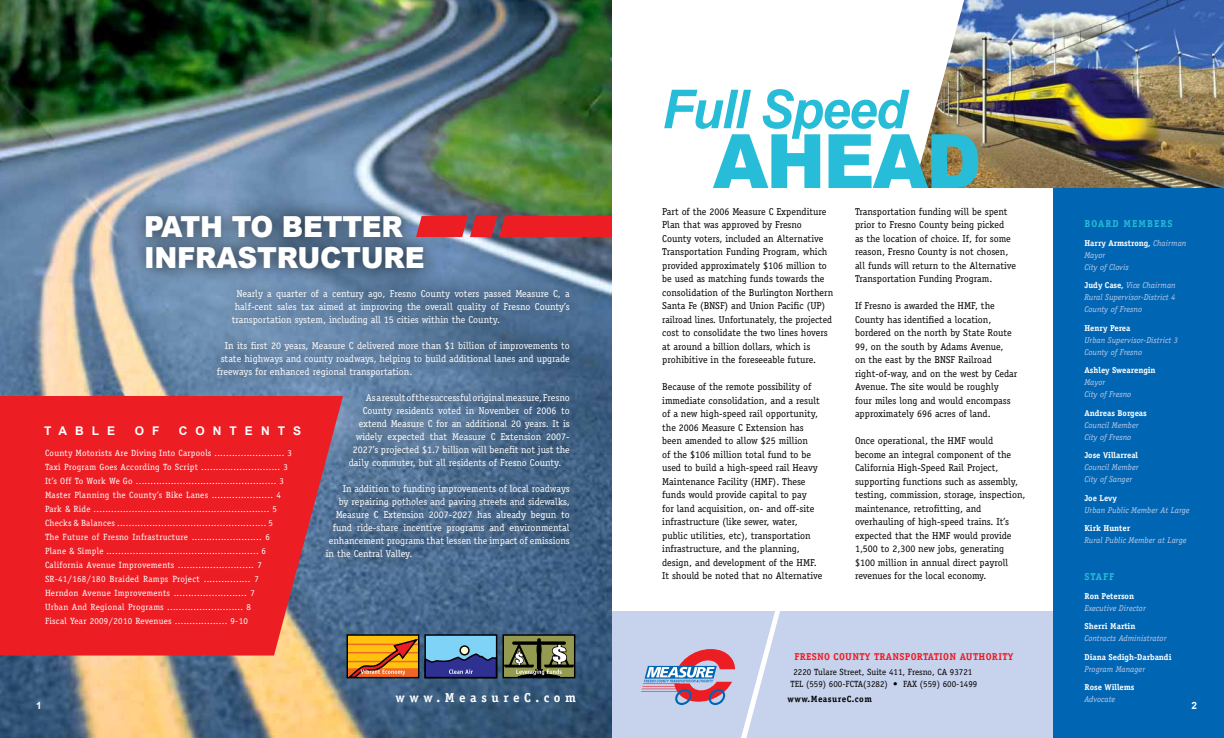
<style>
.page{position:relative;width:1224px;height:738px;background:#fff}
.page>*{position:absolute;margin:0;border:0;box-sizing:border-box;transform-origin:0 0}
.t1{font:900 75px "Arial";letter-spacing:-.03em;color:#27bcd7;scale:.95 1}
.t2{font:italic 700 53.7px "Arial";letter-spacing:-.03em;color:#27bcd7;scale:.95 1}
.t3{font:900 29px/31px "Arial";letter-spacing:-.01em;color:#fff;scale:.95 1}
.t4{font:700 13px "Officina Serif";letter-spacing:.35em;color:#fff}
.t5{font:700 12px "Arial";letter-spacing:.67em;color:#fff}
.t6{font:10px/13.5px "Officina Serif";color:#000}
.t7{font:10px "Officina Serif";color:#fff}
.t8{font:700 10px "Officina Serif";letter-spacing:.03em;color:#ed1d24}
.t9{font:700 10px "Officina Serif";letter-spacing:.1em;color:#27bcd7}
.t10{font:700 10px "Arial";color:#fff}
.t11{font:9px/14px "Officina Serif";letter-spacing:.03em;color:#fff}
.t12{font:9px/11.6px "Officina Serif";color:#000;text-align:center}
.t13{font:700 9px "Officina Serif";letter-spacing:.05em;color:#000}
.t14{font:italic 8.5px/12px "Officina Serif";color:#bbc9e7}
.t15{font:700 8.5px "Officina Serif";color:#fff}
.s1{font-weight:700;font-style:normal;color:#fff}
</style>
<div class="page">
<div style="left:775px;top:611px;width:278px;height:127px;background:#c7d2ec"></div>
<svg style="left:612px;top:611px;width:163px;height:127px;background:#c5c5de"></svg>
<div style="left:1053px;top:0;width:171px;height:738px;background:#0066b3"></div>
<img style="left:0;top:0;width:612px;height:738px">
<div style="left:128px;top:198px;width:310px;height:86px;background:#000;opacity:.75"></div>
<svg style="left:416px;top:216px;width:196px;height:21px;background:#e0262e"></svg>
<svg style="left:0;top:396px;width:343px;height:260px;background:#e3242c"></svg>
<img style="left:914px;top:0;width:310px;height:188px">
<div style="left:199px;top:272px;width:383px;height:299px;background:#000;opacity:.75"></div>
<svg style="left:347px;top:634px;width:229px;height:44px;background:#80775a"></svg>
<h3 class="t3" style="left:144px;top:210px;width:297px">PATH TO BETTER<br>INFRASTRUCTURE</h3>
<p class="t7" style="left:237px;top:287px;width:334px">Nearly a quarter of a century ago, Fresno County voters passed Measure C, a</p>
<p class="t7" style="left:235px;top:300px;width:337px">half-cent sales tax aimed at improving the overall quality of Fresno County’s</p>
<p class="t7" style="left:232px;top:313px;width:270px">transportation system, including all 15 cities within the County.</p>
<p class="t7" style="left:225px;top:339px;width:346px">In its first 20 years, Measure C delivered more than $1 billion of improvements to</p>
<p class="t7" style="left:221px;top:352px;width:350px">state highways and county roadways, helping to build additional lanes and upgrade</p>
<p class="t7" style="left:217px;top:365px;width:197px">freeways for enhanced regional transportation.</p>
<p class="t7" style="left:366px;top:391px;width:205px">As a result of the successful original measure, Fresno</p>
<p class="t7" style="left:363px;top:404px;width:208px">County residents voted in November of 2006 to</p>
<p class="t7" style="left:359px;top:417px;width:212px">extend Measure C for an additional 20 years. It is</p>
<p class="t7" style="left:356px;top:430px;width:215px">widely expected that Measure C Extension 2007-</p>
<p class="t7" style="left:353px;top:443px;width:219px">2027’s projected $1.7 billion will benefit not just the</p>
<p class="t7" style="left:349px;top:456px;width:214px">daily commuter, but all residents of Fresno County.</p>
<p class="t7" style="left:343px;top:482px;width:228px">In addition to funding improvements of local roadways</p>
<p class="t7" style="left:339px;top:495px;width:232px">by repairing potholes and paving streets and sidewalks,</p>
<p class="t7" style="left:336px;top:508px;width:235px">Measure C Extension 2007-2027 has already begun to</p>
<p class="t7" style="left:333px;top:521px;width:238px">fund ride-share incentive programs and environmental</p>
<p class="t7" style="left:329px;top:534px;width:242px">enhancement programs that lessen the impact of emissions</p>
<p class="t7" style="left:326px;top:547px;width:88px">in the Central Valley.</p>
<p class="t5" style="left:44px;top:423px;width:73px">TABLE</p>
<p class="t5" style="left:135px;top:423px;width:26px">O F</p>
<p class="t5" style="left:179px;top:423px;width:124px">CONTENTS</p>
<p class="t11" style="left:45px;top:446px;width:248px">County Motorists Are Diving Into Carpools ........................ 3<br>Taxi Program Goes According To Script ........................... 3<br>It’s Off To Work We Go ................................................ 3<br>Master Planning the County’s Bike Lanes ..................... 4<br>Park &amp; Ride ............................................................ 5<br>Checks &amp; Balances ................................................... 5<br>The Future of Fresno Infrastructure ........................ 6<br>Plane &amp; Simple .................................................... 6<br>California Avenue Improvements .......................... 7<br>SR-41/168/180 Braided Ramps Project ................ 7<br>Herndon Avenue Improvements ......................... 7<br>Urban And Regional Programs .......................... 8<br>Fiscal Year 2009/2010 Revenues .................. 9-10</p>
<p class="t10" style="left:36px;top:699px;width:7px">1</p>
<h3 class="t4" style="left:396px;top:689px;width:182px">www.MeasureC.com</h3>
<h2 class="t2" style="left:662px;top:75px;width:259px">Full Speed</h2>
<h1 class="t1" style="left:713px;top:107px;width:284px">AHEAD</h1>
<p class="t6" style="left:662px;top:204px;width:172px">Part of the 2006 Measure C Expenditure Plan that was approved by Fresno County voters, included an Alternative Transportation Funding Program, which provided approximately $106 million to be used as matching funds towards the consolidation of the Burlington Northern Santa Fe (BNSF) and Union Pacific (UP) railroad lines. Unfortunately, the projected cost to consolidate the two lines hovers at around a billion dollars, which is prohibitive in the foreseeable future.</p>
<p class="t6" style="left:662px;top:380px;width:162px">Because of the remote possibility of immediate consolidation, and a result of a new high-speed rail opportunity, the 2006 Measure C Extension has been amended to allow $25 million<br>of the $106 million total fund to be used to build a high-speed rail Heavy Maintenance Facility (HMF). These funds would provide capital to pay<br>for land acquisition, on- and off-site infrastructure (like sewer, water, public utilities, etc), transportation infrastructure, and the planning, design, and development of the HMF.<br>It should be noted that no Alternative</p>
<p class="t6" style="left:855px;top:204px;width:163px">Transportation funding will be spent prior to Fresno County being picked<br>as the location of choice. If, for some reason, Fresno County is not chosen, all funds will return to the Alternative Transportation Funding Program.</p>
<p class="t6" style="left:855px;top:299px;width:164px">If Fresno is awarded the HMF, the County has identified a location, bordered on the north by State Route 99, on the south by Adams Avenue,<br>on the east by the BNSF Railroad right-of-way, and on the west by Cedar Avenue. The site would be roughly four miles long and would encompass approximately 696 acres of land.</p>
<p class="t6" style="left:855px;top:434px;width:172px">Once operational, the HMF would become an integral component of the California High-Speed Rail Project, supporting functions such as assembly, testing, commission, storage, inspection, maintenance, retrofitting, and overhauling of high-speed trains. It’s expected that the HMF would provide 1,500 to 2,300 new jobs, generating $100 million in annual direct payroll revenues for the local economy.</p>
<p class="t8" style="left:794px;top:650px;width:220px">FRESNO COUNTY TRANSPORTATION AUTHORITY</p>
<p class="t12" style="left:790px;top:666px;width:188px">2220 Tulare Street, Suite 411, Fresno, CA 93721<br>TEL (559) 600-FCTA(3282) • FAX (559) 600-1499</p>
<p class="t13" style="left:787px;top:693px;width:86px">www.MeasureC.com</p>
<p class="t9" style="left:1084px;top:218px;width:90px">BOARD MEMBERS</p>
<p class="t14" style="left:1084px;top:237px;width:103px"><span class="s1">Harry Armstrong,</span> Chairman<br>Mayor<br>City of Clovis</p>
<p class="t14" style="left:1084px;top:279px;width:93px;text-align:justify"><span class="s1">Judy Case,</span> Vice Chairman Rural Supervisor-District 4<br>County of Fresno</p>
<p class="t15" style="left:1084px;top:323px;width:47px">Henry Perea</p>
<p class="t14" style="left:1084px;top:334px;width:95px">Urban Supervisor-District 3<br>County of Fresno</p>
<p class="t15" style="left:1084px;top:365px;width:73px">Ashley Swearengin</p>
<p class="t14" style="left:1084px;top:376px;width:48px">Mayor<br>City of Fresno</p>
<p class="t15" style="left:1084px;top:407px;width:64px">Andreas Borgeas</p>
<p class="t14" style="left:1084px;top:419px;width:56px">Council Member<br>City of Fresno</p>
<p class="t15" style="left:1084px;top:450px;width:55px">Jose Villarreal</p>
<p class="t14" style="left:1084px;top:461px;width:56px">Council Member<br>City of Sanger</p>
<p class="t15" style="left:1084px;top:492px;width:34px">Joe Levy</p>
<p class="t14" style="left:1084px;top:504px;width:107px">Urban Public Member At Large</p>
<p class="t15" style="left:1084px;top:523px;width:47px">Kirk Hunter</p>
<p class="t14" style="left:1084px;top:534px;width:104px">Rural Public Member at Large</p>
<p class="t9" style="left:1084px;top:570px;width:31px">STAFF</p>
<p class="t15" style="left:1084px;top:590px;width:51px">Ron Peterson</p>
<p class="t14" style="left:1084px;top:602px;width:63px">Executive Director</p>
<p class="t15" style="left:1084px;top:621px;width:52px">Sherri Martin</p>
<p class="t14" style="left:1084px;top:632px;width:84px">Contracts Administrator</p>
<p class="t15" style="left:1084px;top:651px;width:89px">Diana Sedigh-Darbandi</p>
<p class="t14" style="left:1084px;top:663px;width:62px">Program Manager</p>
<p class="t15" style="left:1084px;top:682px;width:52px">Rose Willems</p>
<p class="t14" style="left:1084px;top:693px;width:32px">Advocate</p>
<p class="t10" style="left:1191px;top:699px;width:7px">2</p>
</div>
